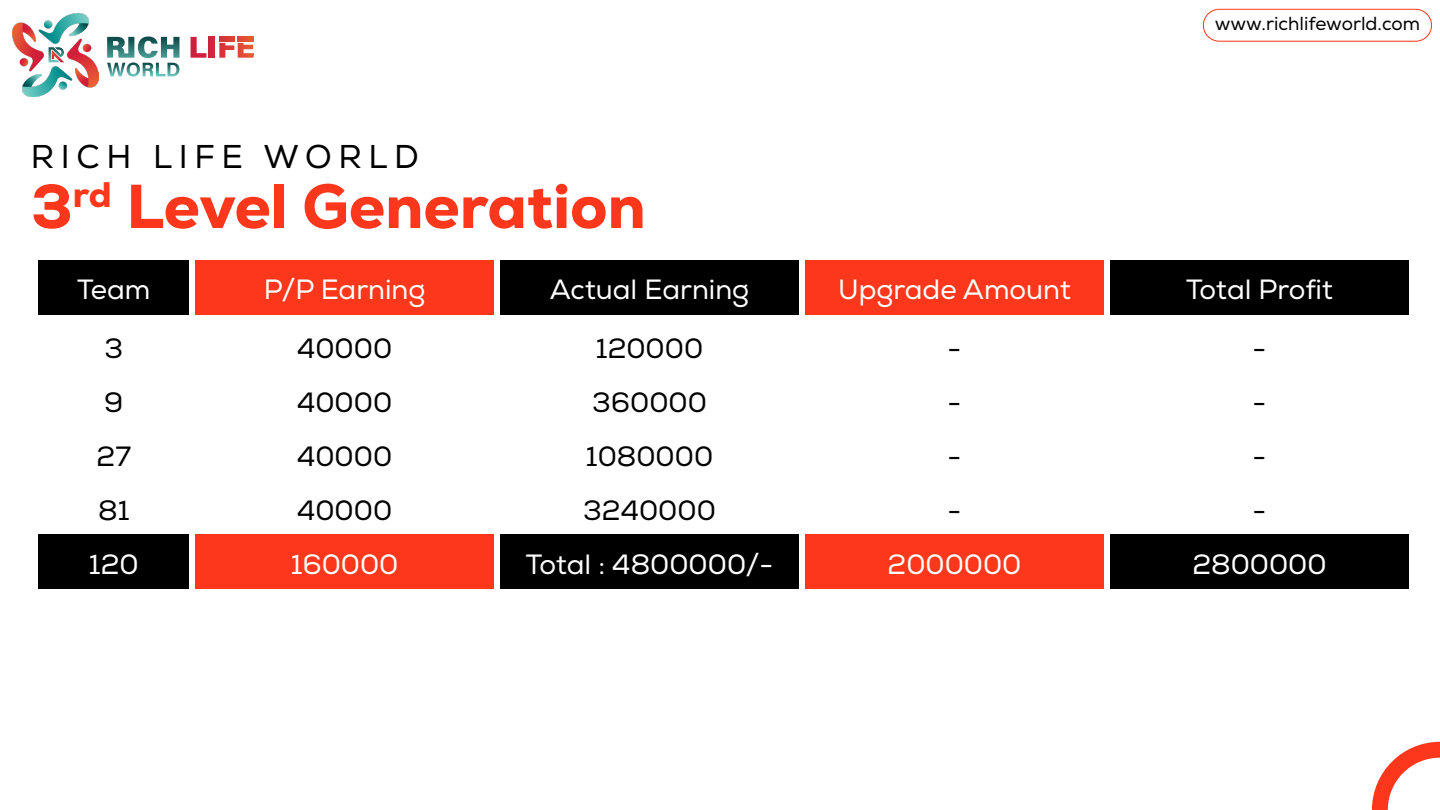
<style>
.page{position:relative;width:1440px;height:810px;background:#fff}
.page>*{position:absolute;margin:0;border:0;box-sizing:border-box;transform-origin:0 0}
.t1{font:800 61.9px "Nexa";color:#fc371b}
.t2{font:32.9px "Nexa";letter-spacing:.2em;color:#000}
.t3{font:27.8px "Nexa";color:#fff}
.t4{font:27.8px/54px "Nexa";color:#020202;text-align:justify}
.t5{font:18.8px "Nexa";color:#000}
</style>
<div class="page">
<svg style="left:1372px;top:742px;width:68px;height:68px"></svg>
<img style="left:12px;top:13px;width:86px;height:83px">
<svg style="left:107px;top:36px;width:73px;height:41px"></svg>
<svg style="left:191px;top:37px;width:15px;height:21px"></svg>
<div style="left:209px;top:37px;width:6px;height:21px;background:#d1253c"></div>
<hr style="left:219px;top:37px;width:16px;height:4px;background:#d93839">
<hr style="left:238px;top:37px;width:15px;height:4px;background:#e35035">
<svg style="left:219px;top:43px;width:35px;height:15px"></svg>
<svg style="left:49px;top:47px;width:15px;height:15px"></svg>
<div style="left:1203px;top:9px;width:229px;height:33px;border:1px solid #fc371b;border-radius:16px"></div>
<div style="left:39px;top:260px;width:150px;height:54px;background:#000"></div>
<div style="left:195px;top:260px;width:299px;height:54px;background:#fc371b"></div>
<div style="left:500px;top:260px;width:299px;height:54px;background:#000"></div>
<div style="left:805px;top:260px;width:299px;height:54px;background:#fc371b"></div>
<div style="left:1110px;top:260px;width:299px;height:54px;background:#000"></div>
<div style="left:39px;top:534px;width:150px;height:54px;background:#000"></div>
<div style="left:195px;top:534px;width:299px;height:54px;background:#fc371b"></div>
<div style="left:500px;top:534px;width:299px;height:54px;background:#000"></div>
<div style="left:805px;top:534px;width:299px;height:54px;background:#fc371b"></div>
<div style="left:1110px;top:534px;width:299px;height:54px;background:#000"></div>
<p class="t2" style="left:31px;top:137px;width:389px">RICH LIFE WORLD</p>
<h1 class="t1" style="left:31px;top:167px;width:616px">3<sup>rd</sup> Level Generation</h1>
<p class="t5" style="left:1215px;top:13px;width:207px">www.richlifeworld.com</p>
<p class="t3" style="left:77px;top:272px;width:75px">Team</p>
<p class="t4" style="left:97px;top:322px;width:36px;text-align:left">3<br>9<br>27<br>81</p>
<p class="t3" style="left:89px;top:548px;width:51px">120</p>
<p class="t3" style="left:264px;top:272px;width:163px">P/P Earning</p>
<p class="t3" style="left:550px;top:272px;width:201px">Actual Earning</p>
<p class="t3" style="left:838px;top:272px;width:234px">Upgrade Amount</p>
<p class="t3" style="left:1186px;top:272px;width:148px">Total Profit</p>
<p class="t4" style="left:297px;top:322px;width:97px">40000<br>40000<br>40000<br>40000</p>
<p class="t3" style="left:291px;top:548px;width:109px">160000</p>
<p class="t4" style="left:583px;top:322px;width:134px;text-align:center">120000<br>360000<br>1080000<br>3240000</p>
<p class="t3" style="left:526px;top:548px;width:249px">Total : 4800000/-</p>
<p class="t4" style="left:948px;top:322px;width:15px">- - - -</p>
<p class="t3" style="left:888px;top:548px;width:135px">2000000</p>
<p class="t4" style="left:1253px;top:322px;width:15px">- - - -</p>
<p class="t3" style="left:1192px;top:548px;width:136px">2800000</p>
</div>
